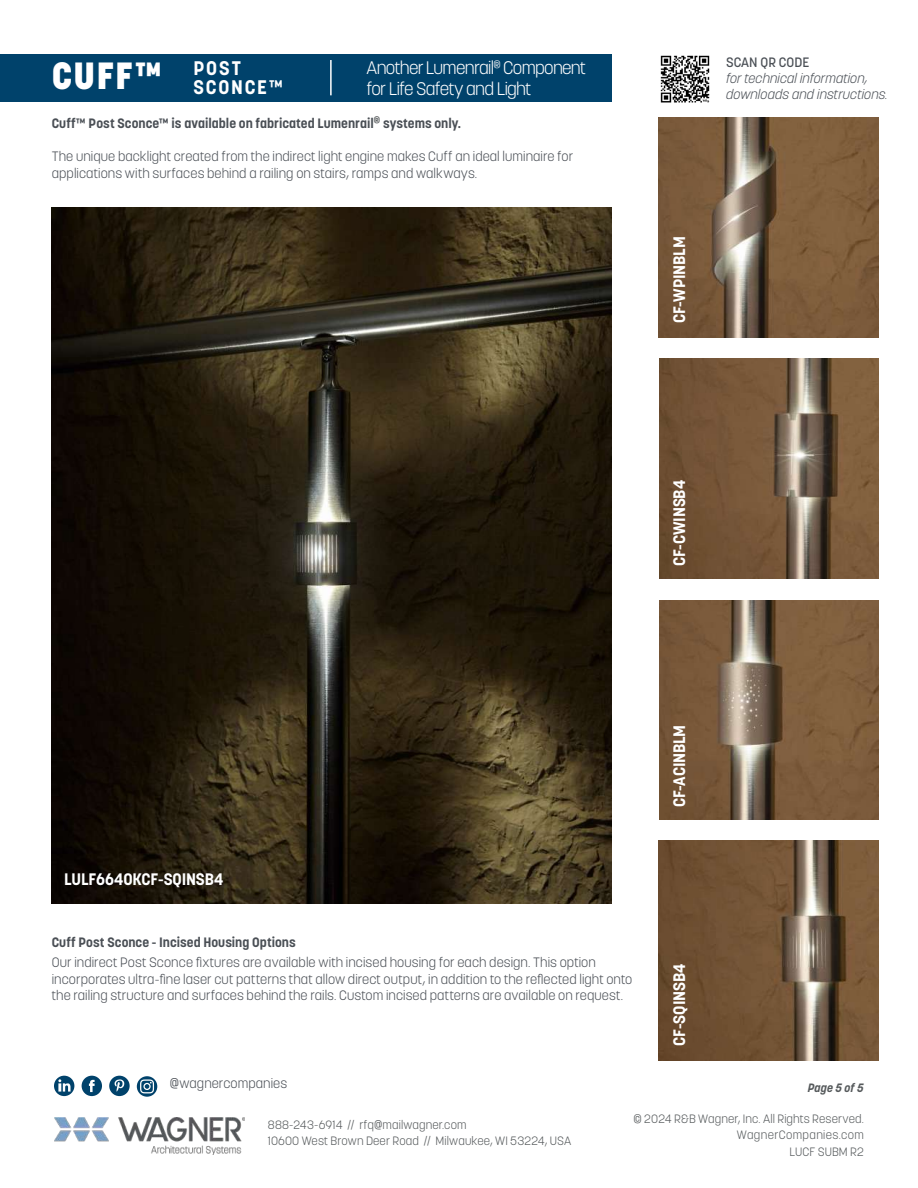
<style>
.page{position:relative;width:918px;height:1188px;background:#fff}
.page>*{position:absolute;margin:0;border:0;box-sizing:border-box;transform-origin:0 0}
.t1{font:800 37.5px "Korolev";color:#fff}
.t2{font:700 19.5px/19.5px "Korolev";letter-spacing:.095em;color:#fff}
.t3{font:300 18px/21.6px "Korolev";letter-spacing:-.04em;color:#fff}
.t4{font:700 16.5px "Korolev";letter-spacing:-.01em;color:#fff}
.t5{font:300 13.5px/16.5px "Korolev";letter-spacing:.005em;color:#4a4f55}
.t6{font:700 13.5px "Korolev";letter-spacing:.005em;color:#4a4f55}
.t7{font:italic 300 13.5px/16.2px "Korolev";color:#4a4f55}
.t8{font:500 13.5px "Korolev";color:#4a4f55}
.t9{font:300 12px/16.5px "Korolev";letter-spacing:.01em;color:#565a5c}
.t10{font:300 12px "Korolev";letter-spacing:.03em;color:#565a5c}
.t11{font:italic 700 12px "Korolev";color:#565a5c}
</style>
<div class="page">
<img style="left:54px;top:1117px;width:190px;height:37px">
<svg style="left:82px;top:1076px;width:20px;height:20px"></svg>
<svg style="left:54px;top:1076px;width:20px;height:20px"></svg>
<svg style="left:137px;top:1076px;width:20px;height:21px"></svg>
<svg style="left:109px;top:1076px;width:21px;height:20px"></svg>
<div style="left:0;top:54px;width:612px;height:47px;background:#00426b"></div>
<hr style="left:330px;top:60px;width:2px;height:35px;background:#fff">
<img style="left:660px;top:55px;width:50px;height:48px">
<img style="left:659px;top:118px;width:219px;height:219px">
<img style="left:52px;top:208px;width:560px;height:696px">
<img style="left:659px;top:358px;width:220px;height:220px">
<img style="left:659px;top:600px;width:219px;height:220px">
<img style="left:659px;top:840px;width:219px;height:220px">
<h1 class="t1" style="left:52px;top:52px;width:112px">CUFF™</h1>
<h3 class="t3" style="left:366px;top:57px;width:221px">Another Lumenrail<sup>®</sup> Component for Life Safety and Light</h3>
<h2 class="t2" style="left:193px;top:58px;width:91px">POST<br>SCONCE™</h2>
<p class="t6" style="left:52px;top:115px;width:411px">Cuff™ Post Sconce™ is available on fabricated Lumenrail<sup>®</sup> systems only.</p>
<p class="t5" style="left:52px;top:148px;width:523px">The unique backlight created from the indirect light engine makes Cuff an ideal luminaire for applications with surfaces behind a railing on stairs, ramps and walkways.</p>
<p class="t8" style="left:726px;top:53px;width:85px">SCAN QR CODE</p>
<p class="t7" style="left:726px;top:70px;width:163px">for technical information, downloads and instructions.</p>
<p class="t4" style="left:669px;top:323px;width:88px;rotate:-90deg">CF-WPINBLM</p>
<p class="t4" style="left:669px;top:566px;width:88px;rotate:-90deg">CF-CWINSB4</p>
<p class="t4" style="left:64px;top:869px;width:161px">LULF6640KCF-SQINSB4</p>
<p class="t6" style="left:52px;top:933px;width:245px">Cuff Post Sconce - Incised Housing Options</p>
<p class="t5" style="left:52px;top:954px;width:582px">Our indirect Post Sconce fixtures are available with incised housing for each design. This option incorporates ultra-fine laser cut patterns that allow direct output, in addition to the reflected light onto the railing structure and surfaces behind the rails. Custom incised patterns are available on request.</p>
<p class="t4" style="left:669px;top:807px;width:84px;rotate:-90deg">CF-ACINBLM</p>
<p class="t4" style="left:669px;top:1046px;width:83px;rotate:-90deg">CF-SQINSB4</p>
<p class="t5" style="left:170px;top:1075px;width:119px">@wagnercompanies</p>
<p class="t11" style="left:808px;top:1080px;width:58px">Page 5 of 5</p>
<p class="t9" style="left:268px;top:1116px;width:305px">888-243-6914 // rfq@mailwagner.com<br>10600 West Brown Deer Road // Milwaukee, WI 53224, USA</p>
<p class="t9" style="left:634px;top:1111px;width:232px">© 2024 R&amp;B Wagner, Inc. All Rights Reserved.</p>
<p class="t10" style="left:737px;top:1127px;width:129px">WagnerCompanies.com</p>
<p class="t9" style="left:741px;top:1127px;width:85px">WagnerCompan</p>
<p class="t9" style="left:790px;top:1143px;width:76px">LUCF SUBM R2</p>
</div>
